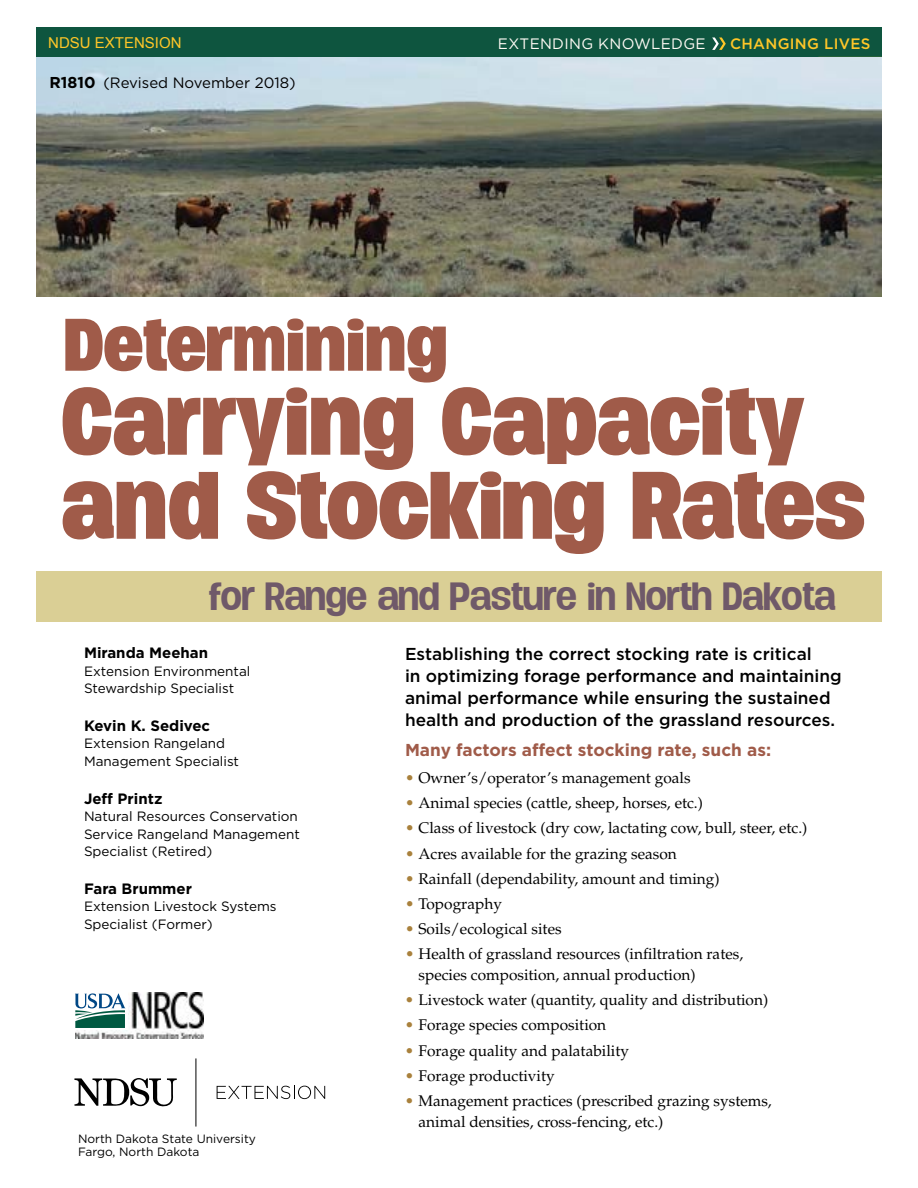
<style>
.page{position:relative;width:918px;height:1188px;background:#fff}
.page>*{position:absolute;margin:0;border:0;box-sizing:border-box;transform-origin:0 0}
.t1{font:700 87px/84px "Duera PERSONALUSE Normal";color:#a05b49}
.t2{font:700 67.5px "Duera PERSONALUSE Normal";letter-spacing:.02em;color:#a05b49}
.t3{font:500 36px "Duera PERSONALUSE Normal";color:#6f5969}
.t4{font:500 17.25px/21.8px "Gotham";color:#000}
.t5{font:700 17.25px "Gotham";color:#a05b49}
.t6{font:15.45px/20.7px "Palatino";color:#000}
.t7{font:15.15px "Gotham";letter-spacing:.02em;color:#fffbf5}
.t8{font:500 15.15px "Gotham";letter-spacing:.02em;color:#ffc628}
.t9{font:700 15px "Gotham";color:#000}
.t10{font:15px "Gotham";color:#000}
.t11{font:15px "Arial";color:#ffc628}
.t12{font:13.5px/17.2px "Gotham";color:#000}
.t13{font:12px/13.5px "Gotham";color:#000}
.s1{font-weight:500;color:#ffc628}
.s2{font-weight:700;font-size:15.75px}
.s3{color:#a9813c}
</style>
<div class="page">
<img style="left:36px;top:56px;width:846px;height:241px">
<img style="left:75px;top:992px;width:128px;height:47px">
<div style="left:73px;top:991px;width:55px;height:39px;background:#fff"></div>
<svg style="left:75px;top:993px;width:51px;height:35px"></svg>
<div style="left:36px;top:571px;width:846px;height:51px;background:#dacf95"></div>
<svg style="left:74px;top:1078px;width:103px;height:29px"></svg>
<hr style="left:196px;top:1058px;width:1px;height:69px;background:#000">
<svg style="left:217px;top:1086px;width:108px;height:13px"></svg>
<div style="left:36px;top:27px;width:307px;height:29px;background:#0e553f"></div>
<div style="left:328px;top:27px;width:554px;height:29px;background:#0e553f"></div>
<svg style="left:712px;top:37px;width:14px;height:13px"></svg>
<p class="t11" style="left:48px;top:33px;width:135px">NDSU EXTENSION</p>
<p class="t11" style="left:57px;top:33px;width:135px">NDSU EXTENSION</p>
<p class="t7" style="left:489px;top:34px;width:209px">EXTENDING KNOWLEDGE</p>
<p class="t7" style="left:498px;top:34px;width:365px">EXTENDING KNOWLEDGE <span class="s1">CHANGING LIVES</span></p>
<p class="t8" style="left:730px;top:34px;width:142px">CHANGING LIVES</p>
<p class="t10" style="left:50px;top:74px;width:248px"><span class="s2">R1810</span> (Revised November 2018)</p>
<h2 class="t2" style="left:64px;top:302px;width:384px">Determining</h2>
<h1 class="t1" style="left:62px;top:382px;width:805px">Carrying Capacity and Stocking Rates</h1>
<h3 class="t3" style="left:209px;top:574px;width:628px">for Range and Pasture in North Dakota</h3>
<p class="t4" style="left:405px;top:643px;width:438px">Establishing the correct stocking rate is critical<br>in optimizing forage performance and maintaining animal performance while ensuring the sustained health and production of the grassland resources.</p>
<p class="t5" style="left:405px;top:739px;width:368px">Many factors affect stocking rate, such as:</p>
<p class="t6" style="left:405px;top:768px;width:287px"><span class="s3">•</span> Owner’s/operator’s management goals</p>
<p class="t6" style="left:405px;top:793px;width:299px"><span class="s3">•</span> Animal species (cattle, sheep, horses, etc.)</p>
<p class="t6" style="left:405px;top:818px;width:404px"><span class="s3">•</span> Class of livestock (dry cow, lactating cow, bull, steer, etc.)</p>
<p class="t6" style="left:405px;top:843px;width:273px"><span class="s3">•</span> Acres available for the grazing season</p>
<p class="t6" style="left:405px;top:868px;width:316px"><span class="s3">•</span> Rainfall (dependability, amount and timing)</p>
<p class="t6" style="left:405px;top:894px;width:98px"><span class="s3">•</span> Topography</p>
<p class="t6" style="left:405px;top:919px;width:158px"><span class="s3">•</span> Soils/ecological sites</p>
<p class="t6" style="left:418px;top:944px;width:326px;text-indent:-14px"><span class="s3">•</span> Health of grassland resources (infiltration rates, species composition, annual production)</p>
<p class="t6" style="left:405px;top:990px;width:365px"><span class="s3">•</span> Livestock water (quantity, quality and distribution)</p>
<p class="t6" style="left:405px;top:1015px;width:203px"><span class="s3">•</span> Forage species composition</p>
<p class="t6" style="left:405px;top:1040px;width:226px"><span class="s3">•</span> Forage quality and palatability</p>
<p class="t6" style="left:405px;top:1066px;width:151px"><span class="s3">•</span> Forage productivity</p>
<p class="t6" style="left:418px;top:1091px;width:355px;text-indent:-14px"><span class="s3">•</span> Management practices (prescribed grazing systems, animal densities, cross-fencing, etc.)</p>
<p class="t13" style="left:78px;top:1132px;width:180px">North Dakota State University<br>Fargo, North Dakota</p>
<p class="t9" style="left:84px;top:643px;width:126px">Miranda Meehan</p>
<p class="t12" style="left:84px;top:662px;width:168px">Extension Environmental<br>Stewardship Specialist</p>
<p class="t9" style="left:84px;top:716px;width:128px">Kevin K. Sedivec</p>
<p class="t12" style="left:84px;top:735px;width:157px">Extension Rangeland<br>Management Specialist</p>
<p class="t9" style="left:84px;top:789px;width:80px">Jeff Printz</p>
<p class="t12" style="left:84px;top:808px;width:217px">Natural Resources Conservation<br>Service Rangeland Management<br>Specialist (Retired)</p>
<p class="t9" style="left:84px;top:879px;width:110px">Fara Brummer</p>
<p class="t12" style="left:84px;top:898px;width:194px">Extension Livestock Systems<br>Specialist (Former)</p>
</div>
